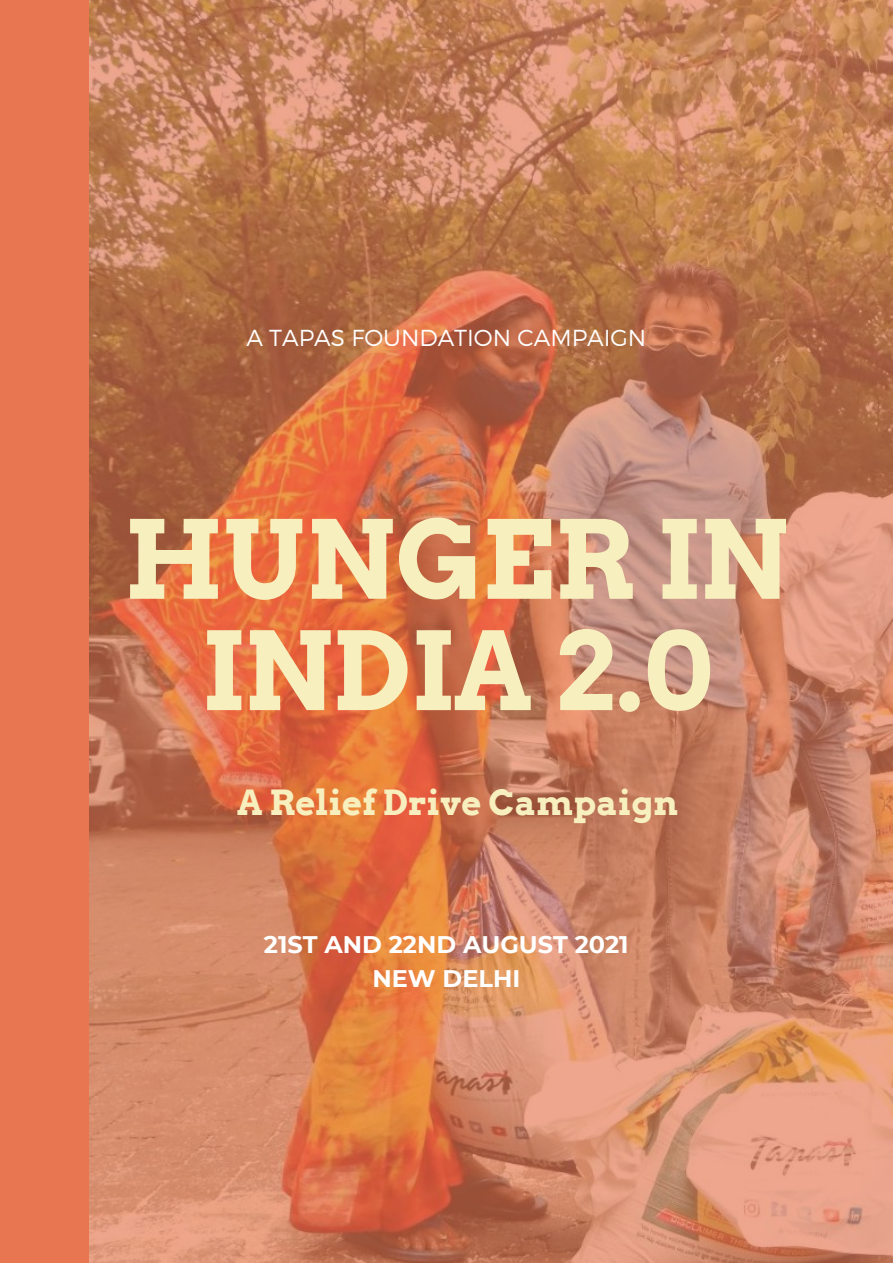
<style>
.page{position:relative;width:893px;height:1264px;background:#fff}
.page>*{position:absolute;margin:0;border:0;box-sizing:border-box;transform-origin:0 0}
.t1{font:700 107.85px/111.3px "Arvo";color:#f8efbf;text-align:center}
.t2{font:700 34.65px "Arvo";color:#f8efbf}
.t3{font:700 24px/33.8px "Montserrat";color:#fff;text-align:center}
.t4{font:300 23.1px "Montserrat";color:#fff}
</style>
<div class="page">
<div style="left:0;top:0;width:892px;height:1262px;background:#e77651"></div>
<img style="left:89px;top:0;width:803px;height:1262px">
<p class="t4" style="left:246px;top:323px;width:401px">A TAPAS FOUNDATION CAMPAIGN</p>
<h1 class="t1" style="left:124px;top:504px;width:666px">HUNGER IN<br>INDIA 2.0</h1>
<h2 class="t2" style="left:237px;top:782px;width:442px">A Relief Drive Campaign</h2>
<p class="t3" style="left:264px;top:927px;width:366px">21ST AND 22ND AUGUST 2021<br>NEW DELHI</p>
</div>
